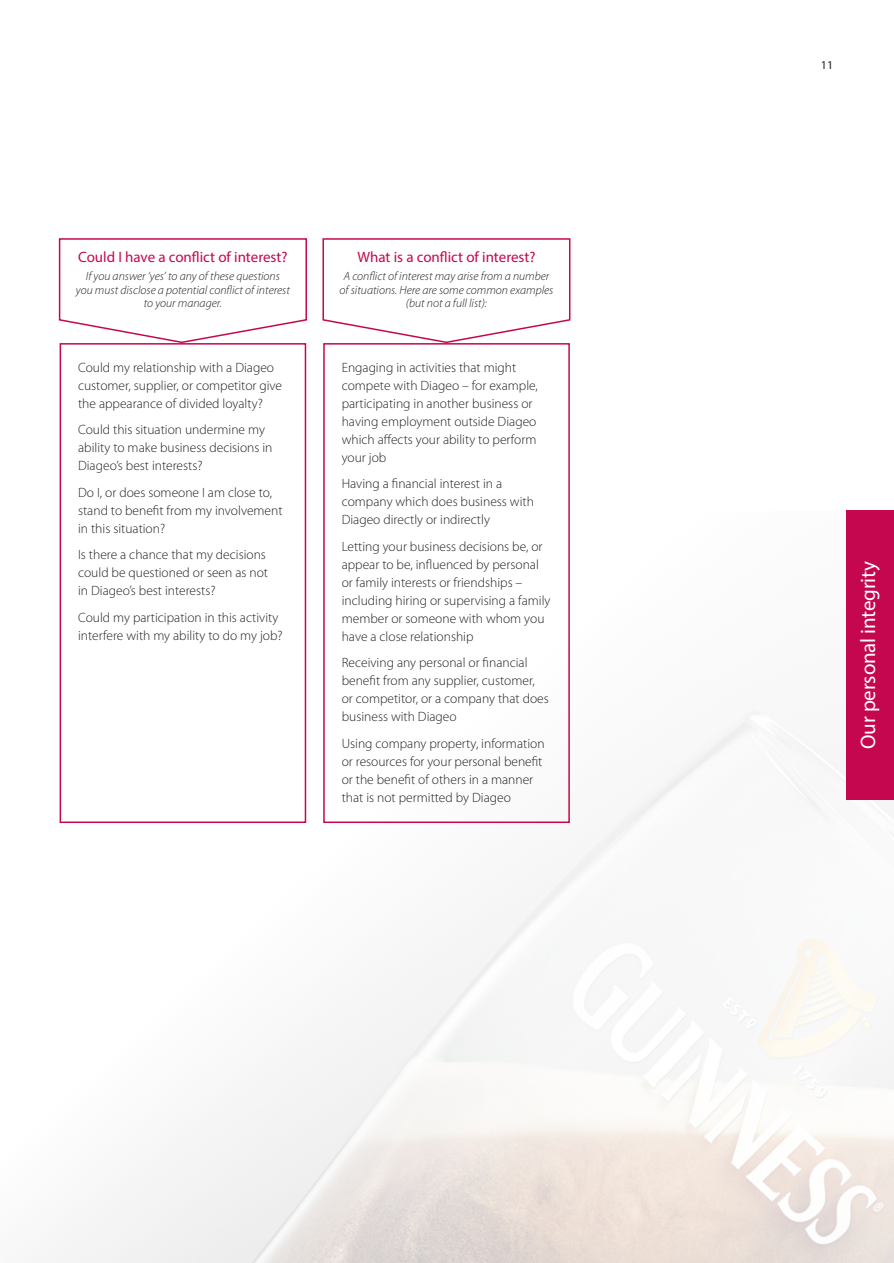
<style>
.page{position:relative;width:894px;height:1263px;background:#fff}
.page>*{position:absolute;margin:0;border:0;box-sizing:border-box;transform-origin:0 0}
.t1{font:21px "Myriad Pro";letter-spacing:-.01em;color:#fff}
.Body_copy{font:15px "Myriad Pro";color:#c50750}
.t2{font:300 13.5px/18px "Myriad Pro";color:#231f20}
.t3{font:italic 300 12px/13.5px "Myriad Pro";color:#231f20;text-align:center}
.t4{font:12px "Myriad Pro";color:#231f20}
</style>
<div class="page">
<img style="left:56px;top:512px;width:838px;height:751px">
<svg style="left:322px;top:238px;width:249px;height:105px"></svg>
<svg style="left:58px;top:238px;width:249px;height:106px"></svg>
<div style="left:60px;top:343px;width:246px;height:480px;border:2px solid #c50750"></div>
<div style="left:323px;top:343px;width:247px;height:480px;border:2px solid #c50750"></div>
<div style="left:846px;top:510px;width:48px;height:289px;background:#c50750"></div>
<p class="Body_copy" style="left:78px;top:248px;width:211px">Could I have a conflict of interest?</p>
<p class="t3" style="left:76px;top:270px;width:215px">If you answer ‘yes’ to any of these questions you must disclose a potential conflict of interest to your manager.</p>
<p class="t2" style="left:78px;top:358px;width:205px">Could my relationship with a Diageo customer, supplier, or competitor give the appearance of divided loyalty?</p>
<p class="t2" style="left:78px;top:421px;width:196px">Could this situation undermine my ability to make business decisions in<br>Diageo’s best interests?</p>
<p class="t2" style="left:78px;top:483px;width:206px">Do I, or does someone I am close to, stand to benefit from my involvement in this situation?</p>
<p class="t2" style="left:78px;top:546px;width:191px">Is there a chance that my decisions could be questioned or seen as not in Diageo’s best interests?</p>
<p class="t2" style="left:78px;top:608px;width:206px">Could my participation in this activity interfere with my ability to do my job?</p>
<p class="Body_copy" style="left:357px;top:248px;width:180px">What is a conflict of interest?</p>
<p class="t3" style="left:340px;top:270px;width:215px">A conflict of interest may arise from a number of situations. Here are some common examples (but not a full list):</p>
<p class="t2" style="left:342px;top:358px;width:198px">Engaging in activities that might compete with Diageo – for example, participating in another business or having employment outside Diageo which affects your ability to perform your job</p>
<p class="t2" style="left:342px;top:475px;width:194px">Having a financial interest in a company which does business with<br>Diageo directly or indirectly</p>
<p class="t2" style="left:342px;top:537px;width:210px">Letting your business decisions be, or appear to be, influenced by personal or family interests or friendships – including hiring or supervising a family member or someone with whom you have a close relationship</p>
<p class="t2" style="left:342px;top:654px;width:209px">Receiving any personal or financial benefit from any supplier, customer, or competitor, or a company that does business with Diageo</p>
<p class="t2" style="left:342px;top:734px;width:204px">Using company property, information or resources for your personal benefit or the benefit of others in a manner that is not permitted by Diageo</p>
<p class="t4" style="left:821px;top:57px;width:14px">11</p>
<p class="t1" style="left:855px;top:749px;width:189px;rotate:-90deg">Our personal integrity</p>
</div>
